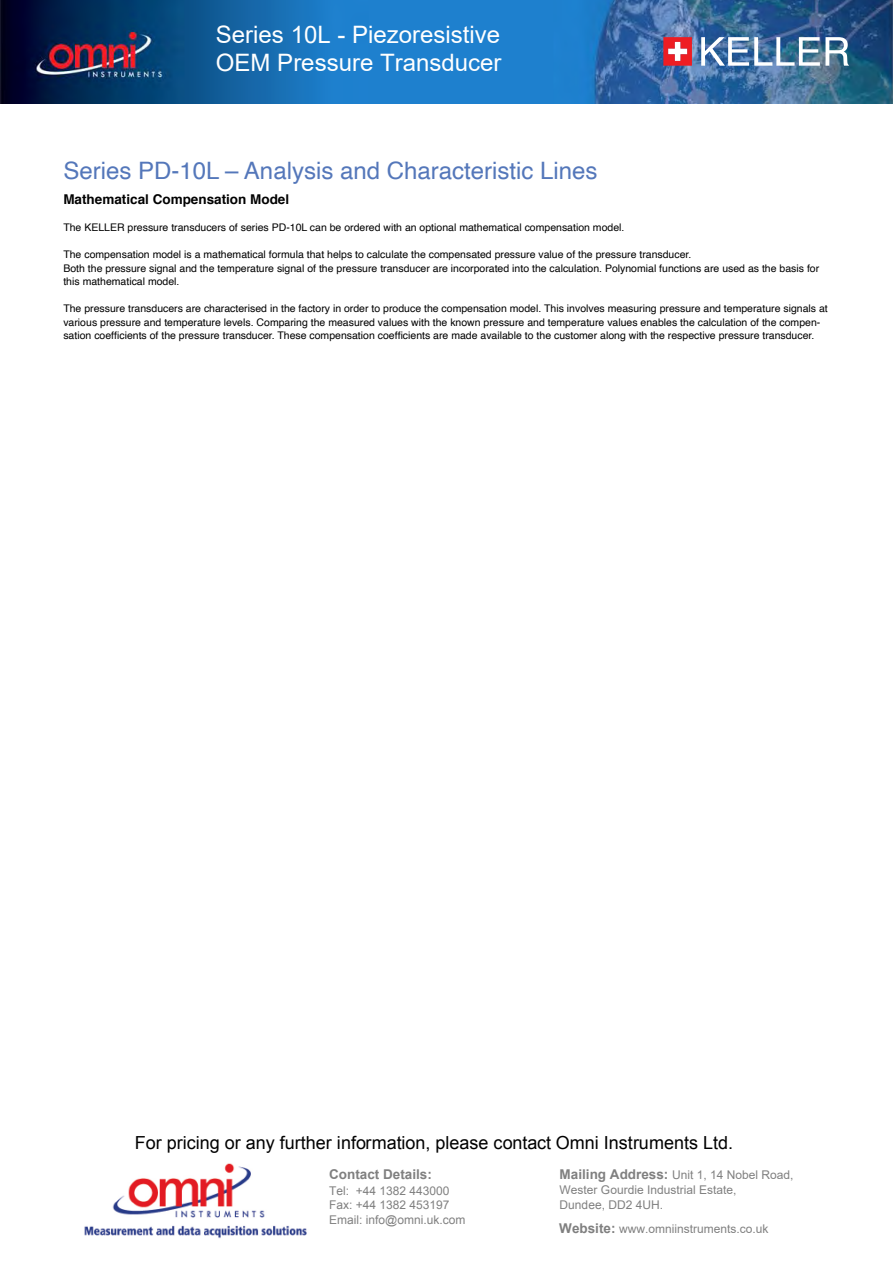
<style>
.page{position:relative;width:893px;height:1263px;background:#fff}
.page>*{position:absolute;margin:0;border:0;box-sizing:border-box;transform-origin:0 0}
.t1{font:24px/28.8px "Arial";color:#fff}
.t2{font:24px "Helvetica";color:#5477ba}
.t3{font:18px "Arial";color:#000}
.t4{font:700 13.5px "Helvetica";color:#000}
.t5{font:700 13.5px "Arial";color:#808080}
.t6{font:12px/14.5px "Arial";color:#808080}
.t7{font:12px "Arial";color:#808080}
.t8{font:10.5px/13.5px "Helvetica";color:#000}
.s1{font-weight:700;font-size:13.5px}
.s2{font-style:inherit}
</style>
<div class="page">
<img style="left:0;top:0;width:893px;height:103px">
<svg style="left:663px;top:37px;width:29px;height:29px"></svg>
<img style="left:701px;top:37px;width:148px;height:29px">
<img style="left:84px;top:1163px;width:223px;height:76px">
<h1 class="t1" style="left:216px;top:20px;width:287px">Series 10L - Piezoresistive<br>OEM Pressure Transducer</h1>
<h1 class="t2" style="left:63px;top:152px;width:536px">Series PD-10L – Analysis and Characteristic Lines</h1>
<p class="t4" style="left:63px;top:189px;width:227px">Mathematical Compensation Model</p>
<p class="t8" style="left:63px;top:221px;width:563px">The KELLER pressure transducers of series PD-10L can be ordered with an optional mathematical compensation model.</p>
<p class="t8" style="left:63px;top:248px;width:757px">The compensation model is a mathematical formula that helps to calculate the compensated pressure value of the pressure transducer.<br>Both the pressure signal and the temperature signal of the pressure transducer are incorporated into the calculation. Polynomial functions are used as the basis for this mathematical model.</p>
<p class="t8" style="left:63px;top:302px;width:766px">The pressure transducers are characterised in the factory in order to produce the compensation model. This involves measuring pressure and temperature signals at various pressure and temperature levels. Comparing the measured values with the known pressure and temperature values enables the calculation of the compen&shy;sation coefficients of the pressure transducer. These compensation coefficients are made available to the customer along with the respective pressure transducer.</p>
<h2 class="t3" style="left:135px;top:1131px;width:600px">For pricing or any further information, please contact Omni Instruments Ltd.</h2>
<p class="t5" style="left:329px;top:1166px;width:104px">Contact Details:</p>
<p class="t6" style="left:329px;top:1183px;width:138px">Tel: +44 1382 443000<br>Fax: +44 1382 453197<br>Email: info@omni.uk.com</p>
<p class="t6" style="left:560px;top:1167px;width:235px"><span class="s1">Mailing Address:</span> Unit 1, 14 Nobel Road,<br>Wester Gourdie Industrial Estate,<br>Dundee, DD<span class="s2">2 4UH</span>.</p>
<p class="t7" style="left:559px;top:1220px;width:211px"><span class="s1">Website:</span> www.omniinstruments.co.uk</p>
</div>
